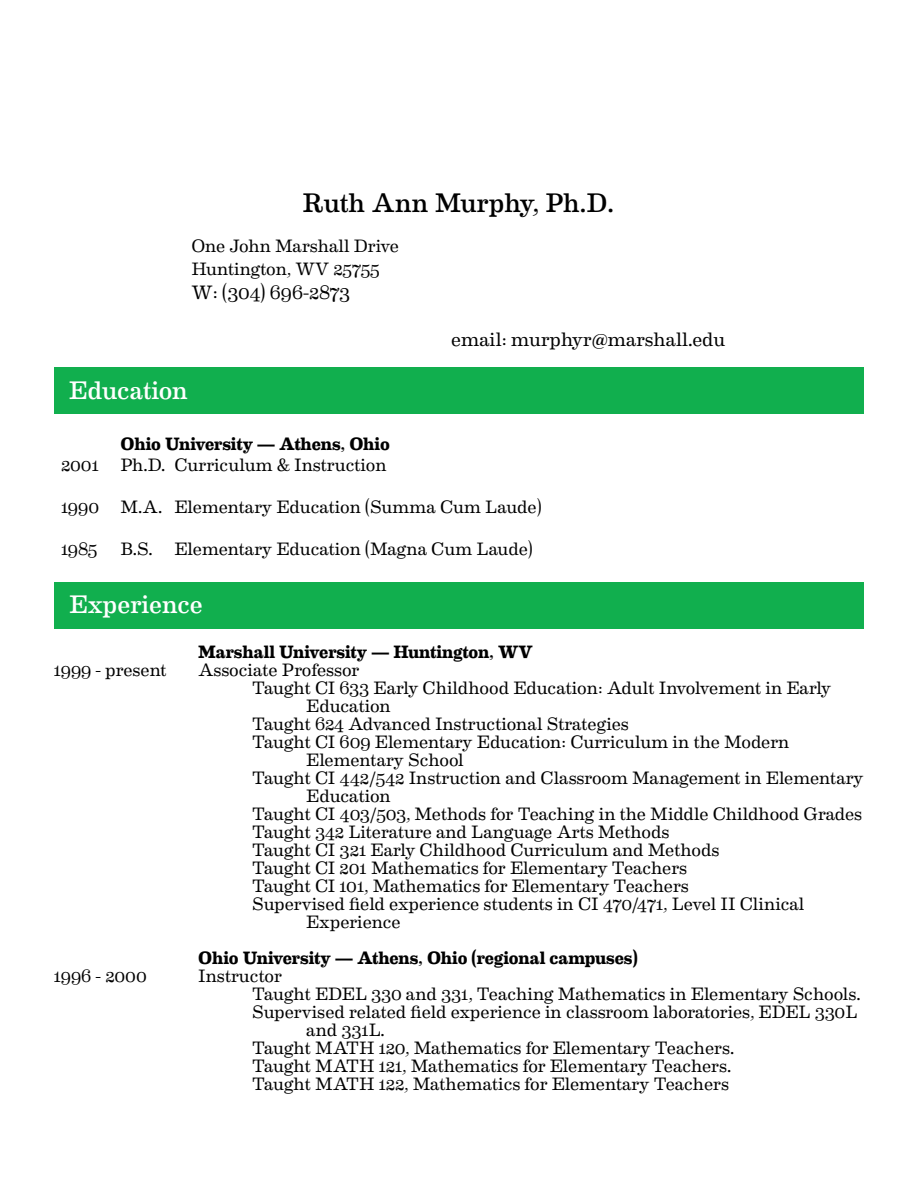
<style>
.page{position:relative;width:918px;height:1188px;background:#fff}
.page>*{position:absolute;margin:0;border:0;box-sizing:border-box;transform-origin:0 0}
.t1{font:27px "Eames Century Modern";letter-spacing:-.01em;color:#000}
.t2{font:25.5px "Eames Century Modern";letter-spacing:-.01em;color:#fff}
.t3{font:19.5px "Eames Century Modern";letter-spacing:-.005em;color:#000}
.t4{font:18px/23.4px "Eames Century Modern";letter-spacing:-.005em;color:#000}
.t5{font:700 18px "Eames Century Modern";letter-spacing:-.01em;color:#000}
</style>
<div class="page">
<div style="left:54px;top:367px;width:810px;height:46px;background:#11af4e"></div>
<div style="left:54px;top:582px;width:810px;height:46px;background:#11af4e"></div>
<h1 class="t1" style="left:303px;top:182px;width:313px">Ruth Ann Murphy, Ph.D.</h1>
<p class="t4" style="left:191px;top:233px;width:209px">One John Marshall Drive<br>Huntington, WV 25755</p>
<p class="t3" style="left:191px;top:278px;width:160px">W: (304) 696-2873</p>
<p class="t3" style="left:451px;top:324px;width:276px">email: murphyr@marshall.edu</p>
<h2 class="t2" style="left:69px;top:371px;width:121px">Education</h2>
<p class="t4" style="left:61px;top:452px;width:39px">2001</p>
<p class="t4" style="left:61px;top:494px;width:40px">1990</p>
<p class="t4" style="left:61px;top:536px;width:38px">1985</p>
<p class="t5" style="left:121px;top:430px;width:271px">Ohio University — Athens, Ohio</p>
<p class="t4" style="left:121px;top:452px;width:268px">Ph.D. Curriculum &amp; Instruction</p>
<p class="t4" style="left:121px;top:494px;width:423px">M.A. Elementary Education (Summa Cum Laude)</p>
<p class="t4" style="left:121px;top:536px;width:414px">B.S. Elementary Education (Magna Cum Laude)</p>
<h2 class="t2" style="left:69px;top:586px;width:135px">Experience</h2>
<p class="t5" style="left:198px;top:638px;width:336px">Marshall University — Huntington, WV</p>
<p class="t4" style="left:198px;top:657px;width:163px">Associate Professor</p>
<p class="t4" style="left:252px;top:675px;width:581px">Taught CI 633 Early Childhood Education: Adult Involvement in Early</p>
<p class="t4" style="left:306px;top:693px;width:86px">Education</p>
<p class="t4" style="left:252px;top:711px;width:378px">Taught 624 Advanced Instructional Strategies</p>
<p class="t4" style="left:252px;top:729px;width:539px">Taught CI 609 Elementary Education: Curriculum in the Modern</p>
<p class="t4" style="left:306px;top:747px;width:159px">Elementary School</p>
<p class="t4" style="left:252px;top:765px;width:613px">Taught CI 442/542 Instruction and Classroom Management in Elementary</p>
<p class="t4" style="left:306px;top:783px;width:86px">Education</p>
<p class="t4" style="left:252px;top:801px;width:612px">Taught CI 403/503, Methods for Teaching in the Middle Childhood Grades</p>
<p class="t4" style="left:252px;top:819px;width:419px">Taught 342 Literature and Language Arts Methods</p>
<p class="t4" style="left:252px;top:837px;width:469px">Taught CI 321 Early Childhood Curriculum and Methods</p>
<p class="t4" style="left:252px;top:855px;width:437px">Taught CI 201 Mathematics for Elementary Teachers</p>
<p class="t4" style="left:252px;top:873px;width:438px">Taught CI 101, Mathematics for Elementary Teachers</p>
<p class="t4" style="left:252px;top:891px;width:554px">Supervised field experience students in CI 470/471, Level II Clinical</p>
<p class="t4" style="left:306px;top:909px;width:96px">Experience</p>
<p class="t5" style="left:198px;top:944px;width:441px">Ohio University — Athens, Ohio (regional campuses)</p>
<p class="t4" style="left:198px;top:963px;width:85px">Instructor</p>
<p class="t4" style="left:252px;top:981px;width:610px">Taught EDEL 330 and 331, Teaching Mathematics in Elementary Schools.</p>
<p class="t4" style="left:252px;top:999px;width:606px">Supervised related field experience in classroom laboratories, EDEL 330L</p>
<p class="t4" style="left:306px;top:1017px;width:80px">and 331L.</p>
<p class="t4" style="left:252px;top:1035px;width:483px">Taught MATH 120, Mathematics for Elementary Teachers.</p>
<p class="t4" style="left:252px;top:1053px;width:481px">Taught MATH 121, Mathematics for Elementary Teachers.</p>
<p class="t4" style="left:252px;top:1071px;width:478px">Taught MATH 122, Mathematics for Elementary Teachers</p>
<p class="t4" style="left:54px;top:657px;width:114px">1999 - present</p>
<p class="t4" style="left:54px;top:963px;width:94px">1996 - 2000</p>
</div>
